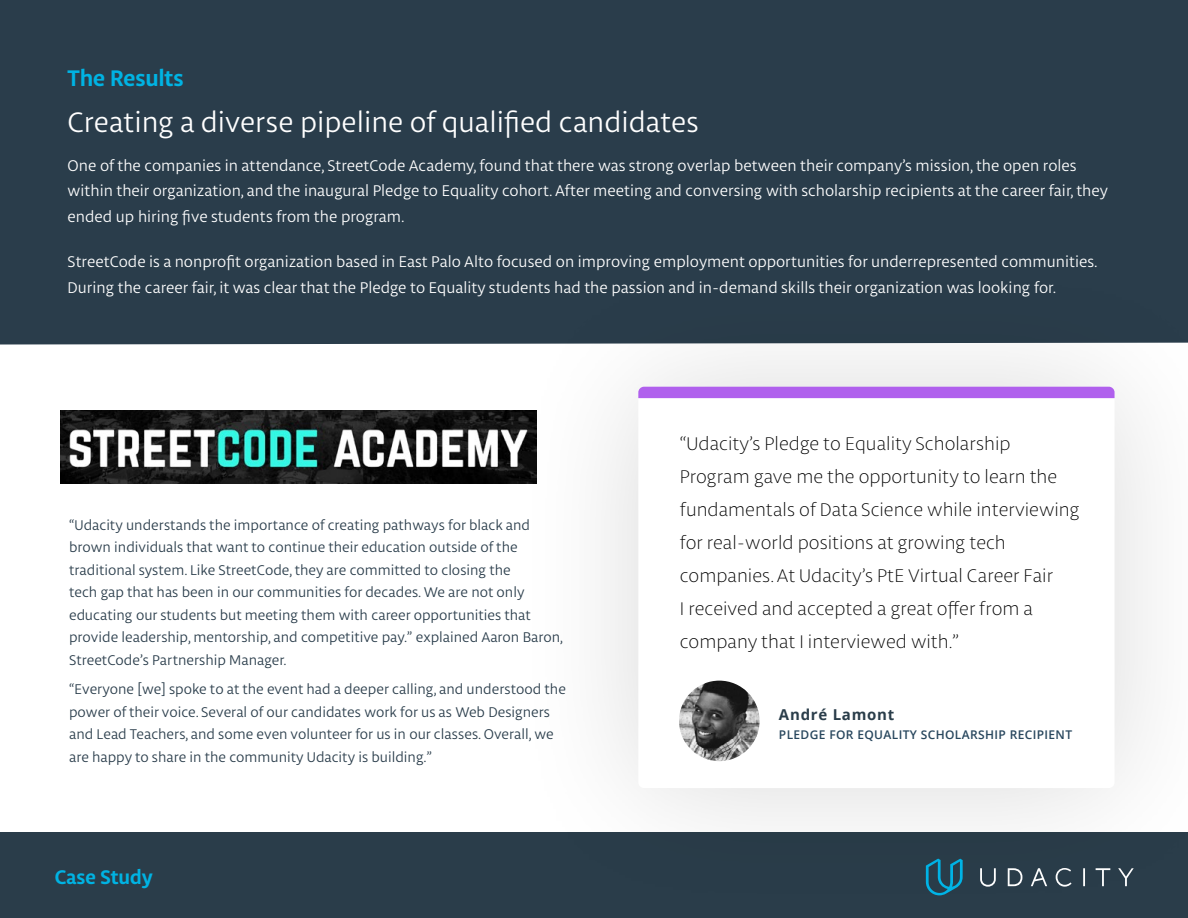
<style>
.page{position:relative;width:1188px;height:918px;background:#fff}
.page>*{position:absolute;margin:0;border:0;box-sizing:border-box;transform-origin:0 0}
.t1{font:30px "Libertad";color:#fff}
.t2{font:700 24px "Libertad";letter-spacing:-.005em;color:#00b3e3}
.t3{font:700 21px "Libertad";color:#00b3e3}
.t4{font:100 19.5px/33px "Libertad";color:#000}
.t5{font:16.5px/25.5px "Libertad";color:#fff}
.t6{font:15px/22.5px "Libertad";color:#2a3d4b}
.t7{font:700 15px "Open Sans";letter-spacing:.05em;color:#2a3d4a}
.t8{font:600 12px "Open Sans";letter-spacing:.03em;color:#27465d}
</style>
<div class="page">
<div style="left:0;top:0;width:1188px;height:345px;background:#2a3d4b"></div>
<div style="left:0;top:833px;width:1188px;height:85px;background:#2a3d4a"></div>
<div style="left:510px;top:259px;width:678px;height:658px;background:#000;opacity:.15"></div>
<div style="left:638px;top:388px;width:477px;height:400px;background:#fff;border-radius:6px"></div>
<div style="left:638px;top:387px;width:477px;height:11px;background:#b060ed"></div>
<img style="left:679px;top:681px;width:81px;height:80px;border-radius:40px">
<img style="left:60px;top:410px;width:477px;height:74px">
<h2 class="t2" style="left:68px;top:62px;width:117px">The Results</h2>
<h1 class="t1" style="left:68px;top:104px;width:633px">Creating a diverse pipeline of qualified candidates</h1>
<p class="t5" style="left:68px;top:152px;width:1042px">One of the companies in attendance, StreetCode Academy, found that there was strong overlap between their company’s mission, the open roles within their organization, and the inaugural Pledge to Equality cohort. After meeting and conversing with scholarship recipients at the career fair, they ended up hiring five students from the program.</p>
<p class="t5" style="left:68px;top:249px;width:1032px">StreetCode is a nonprofit organization based in East Palo Alto focused on improving employment opportunities for underrepresented communities.<br>During the career fair, it was clear that the Pledge to Equality students had the passion and in-demand skills their organization was looking for.</p>
<p class="t6" style="left:69px;top:513px;width:496px">“Udacity understands the importance of creating pathways for black and brown individuals that want to continue their education outside of the traditional system. Like StreetCode, they are committed to closing the<br>tech gap that has been in our communities for decades. We are not only educating our students but meeting them with career opportunities that provide leadership, mentorship, and competitive pay.” explained Aaron Baron, StreetCode’s Partnership Manager.</p>
<p class="t6" style="left:69px;top:678px;width:498px">“Everyone [we] spoke to at the event had a deeper calling, and understood the power of their voice. Several of our candidates work for us as Web Designers and Lead Teachers, and some even volunteer for us in our classes. Overall, we are happy to share in the community Udacity is building.”</p>
<h3 class="t3" style="left:55px;top:863px;width:100px">Case Study</h3>
<p class="t4" style="left:680px;top:427px;width:401px">“Udacity’s Pledge to Equality Scholarship Program gave me the opportunity to learn the fundamentals of Data Science while interviewing for real-world positions at growing tech companies. At Udacity’s PtE Virtual Career Fair<br>I received and accepted a great offer from a company that I interviewed with.”</p>
<p class="t7" style="left:779px;top:704px;width:117px">André Lamont</p>
<p class="t8" style="left:779px;top:727px;width:295px">PLEDGE FOR EQUALITY SCHOLARSHIP RECIPIENT</p>
</div>
